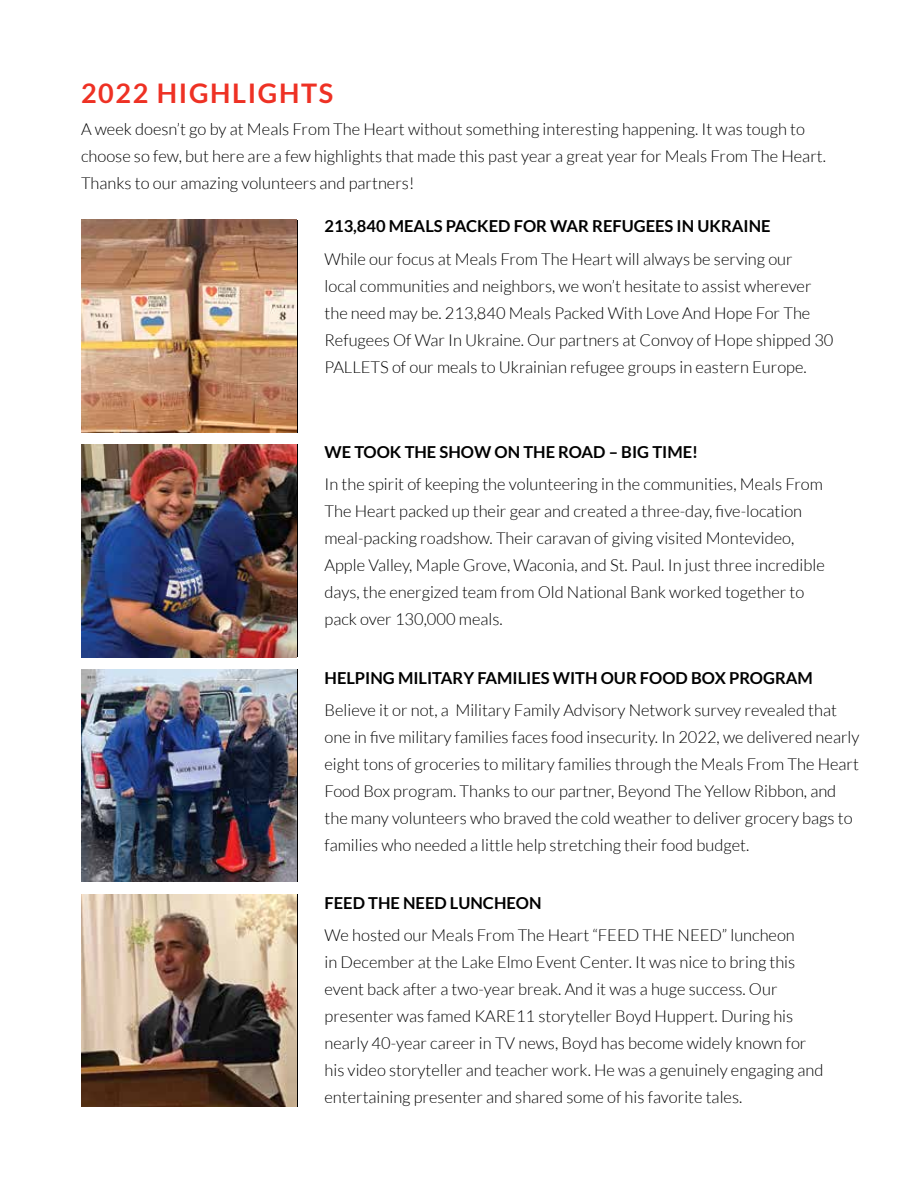
<style>
.page{position:relative;width:918px;height:1188px;background:#fff}
.page>*{position:absolute;margin:0;border:0;box-sizing:border-box;transform-origin:0 0}
.t1{font:700 27px "Lato";letter-spacing:.06em;color:#ee3124}
.t2{font:300 16.5px/27px "Lato";color:#000}
.t3{font:700 16.5px "Lato";color:#000}
</style>
<div class="page">
<img style="left:81px;top:220px;width:216px;height:212px">
<img style="left:81px;top:444px;width:216px;height:213px">
<img style="left:81px;top:669px;width:216px;height:213px">
<img style="left:81px;top:894px;width:216px;height:213px">
<h1 class="t1" style="left:81px;top:77px;width:254px">2022 HIGHLIGHTS</h1>
<p class="t2" style="left:81px;top:116px;width:747px">A week doesn’t go by at Meals From The Heart without something interesting happening. It was tough to choose so few, but here are a few highlights that made this past year a great year for Meals From The Heart.<br>Thanks to our amazing volunteers and partners!</p>
<p class="t3" style="left:325px;top:217px;width:448px">213,840 MEALS PACKED FOR WAR REFUGEES IN UKRAINE</p>
<p class="t2" style="left:325px;top:245px;width:510px">While our focus at Meals From The Heart will always be serving our<br>local communities and neighbors, we won’t hesitate to assist wherever the need may be. 213,840 Meals Packed With Love And Hope For The Refugees Of War In Ukraine. Our partners at Convoy of Hope shipped 30<br>PALLETS of our meals to Ukrainian refugee groups in eastern Europe.</p>
<p class="t3" style="left:325px;top:443px;width:375px">WE TOOK THE SHOW ON THE ROAD – BIG TIME!</p>
<p class="t2" style="left:325px;top:471px;width:502px">In the spirit of keeping the volunteering in the communities, Meals From The Heart packed up their gear and created a three-day, five-location meal-packing roadshow. Their caravan of giving visited Montevideo, Apple Valley, Maple Grove, Waconia, and St. Paul. In just three incredible days, the energized team from Old National Bank worked together to pack over 130,000 meals.</p>
<p class="t3" style="left:325px;top:668px;width:490px">HELPING MILITARY FAMILIES WITH OUR FOOD BOX PROGRAM</p>
<p class="t2" style="left:325px;top:697px;width:536px">Believe it or not, a Military Family Advisory Network survey revealed that one in five military families faces food insecurity. In 2022, we delivered nearly eight tons of groceries to military families through the Meals From The Heart Food Box program. Thanks to our partner, Beyond The Yellow Ribbon, and the many volunteers who braved the cold weather to deliver grocery bags to families who needed a little help stretching their food budget.</p>
<p class="t3" style="left:325px;top:893px;width:219px">FEED THE NEED LUNCHEON</p>
<p class="t2" style="left:325px;top:922px;width:500px">We hosted our Meals From The Heart “FEED THE NEED” luncheon<br>in December at the Lake Elmo Event Center. It was nice to bring this event back after a two-year break. And it was a huge success. Our presenter was famed KARE11 storyteller Boyd Huppert. During his nearly 40-year career in TV news, Boyd has become widely known for his video storyteller and teacher work. He was a genuinely engaging and entertaining presenter and shared some of his favorite tales.</p>
</div>
